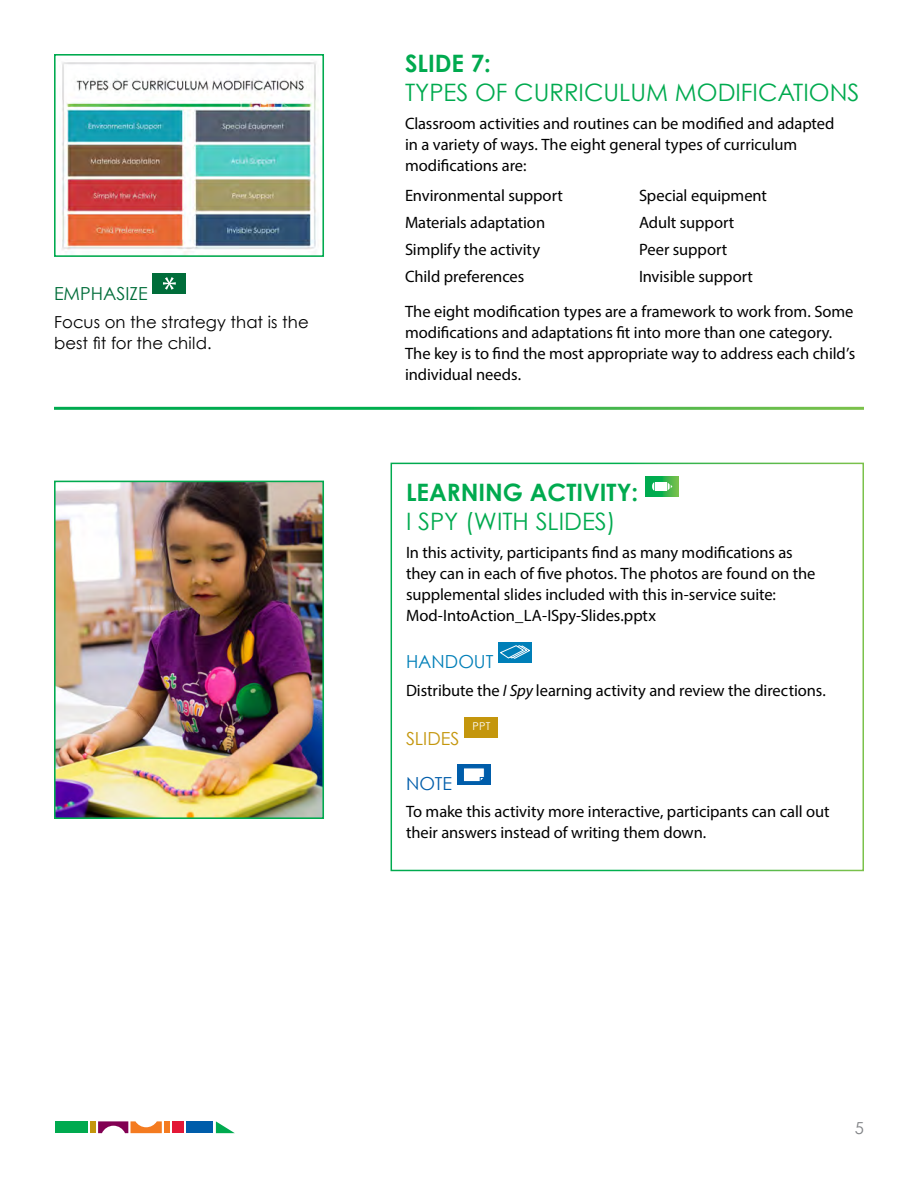
<style>
.page{position:relative;width:918px;height:1188px;background:#fff}
.page>*{position:absolute;margin:0;border:0;box-sizing:border-box;transform-origin:0 0}
.t1{font:24px/28.8px "Century Gothic";color:#00aa4f}
.t2{font:700 24px/28.8px "Century Gothic";color:#00aa4f}
.Emphasize_header{font:18px "Century Gothic";color:#006d3a}
.Handout_Header{font:18px "Century Gothic";color:#007fb8}
.Optional_Header{font:18px "Century Gothic";color:#c4960c}
.Note_Header{font:18px "Century Gothic";color:#005daa}
.body{font:16.5px/21px "Myriad Pro";letter-spacing:-.005em;color:#000}
.body-2{font:16.5px/21px "Century Gothic";letter-spacing:.005em;color:#000}
.t3{font:16.5px "Century Gothic";color:#808285}
.t4{font:10.8px "Century Gothic";color:#fff}
.s1{font-weight:700}
.s2{font-weight:400}
.s3{font-style:italic}
</style>
<div class="page">
<div style="left:55px;top:1121px;width:33px;height:12px;background:#00aa4f"></div>
<svg style="left:98px;top:1121px;width:64px;height:12px"></svg>
<div style="left:165px;top:1121px;width:5px;height:12px;background:#f47b20"></div>
<div style="left:186px;top:1121px;width:27px;height:12px;background:#005daa"></div>
<svg style="left:216px;top:1121px;width:19px;height:12px"></svg>
<div style="left:173px;top:1121px;width:11px;height:12px;background:#e31837"></div>
<div style="left:90px;top:1121px;width:6px;height:12px;background:#c4960c"></div>
<img style="left:62px;top:62px;width:259px;height:192px">
<div style="left:54px;top:54px;width:270px;height:203px;border:2px solid #00aa4f"></div>
<img style="left:57px;top:484px;width:264px;height:332px">
<div style="left:54px;top:481px;width:270px;height:338px;border:2px solid #00aa4f"></div>
<div style="left:153px;top:273px;width:33px;height:21px;background:#006d3a"></div>
<svg style="left:163px;top:277px;width:13px;height:13px"></svg>
<div style="left:391px;top:463px;width:473px;height:408px;border:2px solid #fff"></div>
<svg style="left:645px;top:476px;width:33px;height:21px"></svg>
<div style="left:655px;top:482px;width:11px;height:9px;background:#fff"></div>
<svg style="left:668px;top:482px;width:4px;height:9px"></svg>
<svg style="left:652px;top:482px;width:2px;height:9px"></svg>
<div style="left:498px;top:642px;width:34px;height:20px;background:#007fb8"></div>
<svg style="left:500px;top:645px;width:30px;height:14px"></svg>
<div style="left:464px;top:717px;width:34px;height:21px;background:#c4960c"></div>
<div style="left:457px;top:764px;width:34px;height:21px;background:#005daa"></div>
<svg style="left:464px;top:768px;width:20px;height:14px"></svg>
<p class="Emphasize_header" style="left:54px;top:282px;width:95px">EMPHASIZE</p>
<p class="body-2" style="left:54px;top:311px;width:256px">Focus on the strategy that is the best fit for the child.</p>
<p class="t1" style="left:405px;top:49px;width:456px"><span class="s1">SLIDE 7:<br></span>TYPES OF CURRICULUM MODIFICATIONS</p>
<p class="body" style="left:405px;top:112px;width:431px">Classroom activities and routines can be modified and adapted in a variety of ways. The eight general types of curriculum modifications are:</p>
<p class="body" style="left:405px;top:185px;width:159px">Environmental support</p>
<p class="body" style="left:405px;top:212px;width:142px">Materials adaptation</p>
<p class="body" style="left:405px;top:239px;width:137px">Simplify the activity</p>
<p class="body" style="left:405px;top:266px;width:121px">Child preferences</p>
<p class="body" style="left:639px;top:185px;width:130px">Special equipment</p>
<p class="body" style="left:639px;top:212px;width:97px">Adult support</p>
<p class="body" style="left:639px;top:239px;width:90px">Peer support</p>
<p class="body" style="left:639px;top:266px;width:115px">Invisible support</p>
<p class="body" style="left:405px;top:300px;width:452px">The eight modification types are a framework to work from. Some modifications and adaptations fit into more than one category.<br>The key is to find the most appropriate way to address each child’s individual needs.</p>
<p class="t2" style="left:406px;top:478px;width:234px">LEARNING ACTIVITY:<br><span class="s2">I SPY (WITH SLIDES)</span></p>
<p class="body" style="left:406px;top:542px;width:411px">In this activity, participants find as many modifications as they can in each of five photos. The photos are found on the supplemental slides included with this in-service suite:<br>Mod-IntoAction_LA-ISpy-Slides.pptx</p>
<p class="Handout_Header" style="left:406px;top:651px;width:89px">HANDOUT</p>
<p class="body" style="left:406px;top:680px;width:421px">Distribute the <span class="s3">I Spy</span> learning activity and review the directions.</p>
<p class="Optional_Header" style="left:406px;top:728px;width:55px">SLIDES</p>
<p class="t4" style="left:473px;top:719px;width:19px">PPT</p>
<p class="Note_Header" style="left:406px;top:772px;width:48px">NOTE</p>
<p class="body" style="left:406px;top:801px;width:425px">To make this activity more interactive, participants can call out their answers instead of writing them down.</p>
<p class="t3" style="left:855px;top:1118px;width:11px">5</p>
</div>
